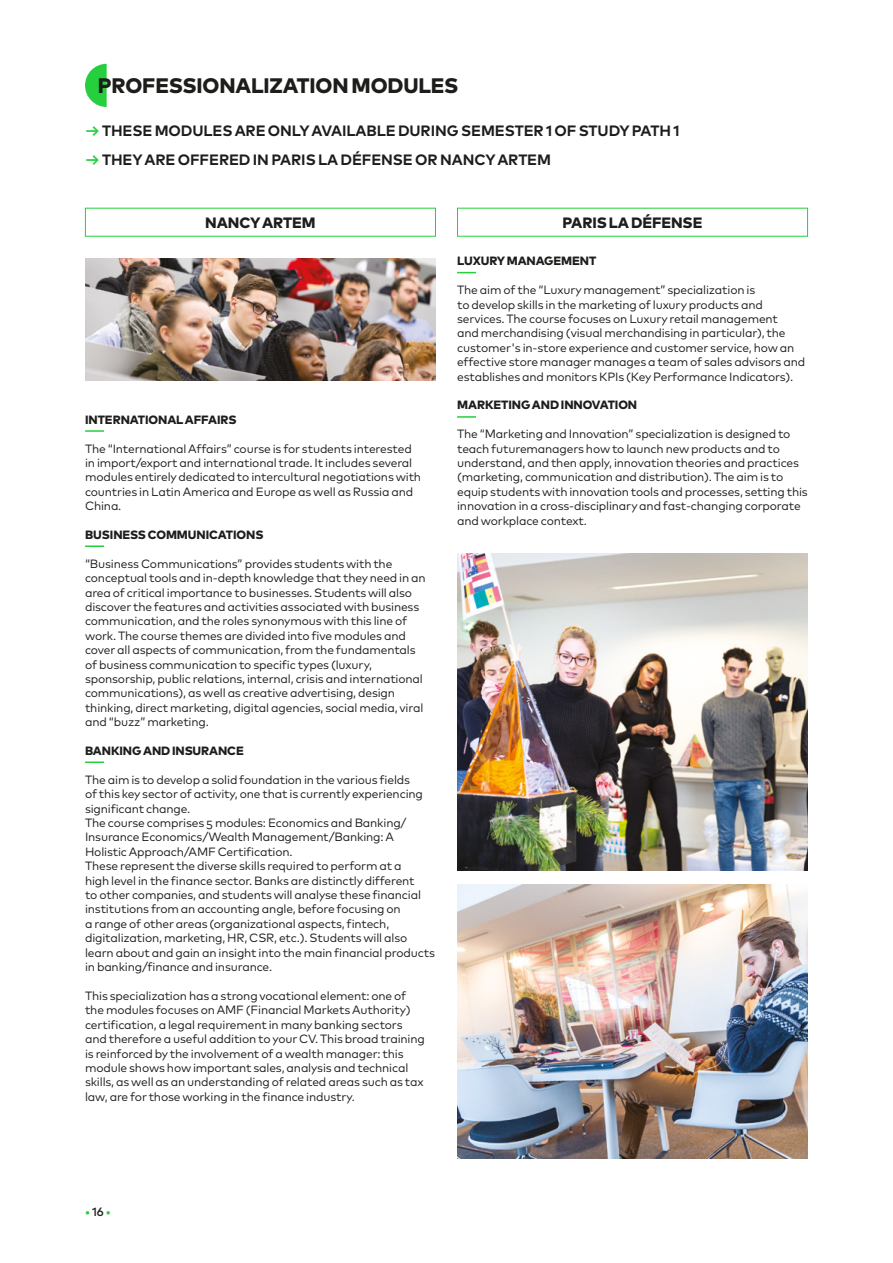
<style>
.page{position:relative;width:893px;height:1263px;background:#fff}
.page>*{position:absolute;margin:0;border:0;box-sizing:border-box;transform-origin:0 0}
.t1{font:800 21px "Mark Pro";letter-spacing:-.005em;color:#1d1d1b}
.t2{font:700 15px "Mark Pro";letter-spacing:-.005em;color:#1d1d1b}
.t3{font:800 15px "Mark Pro";letter-spacing:-.005em;color:#1d1d1b}
.t4{font:12px/14.4px "Mark Pro";letter-spacing:-.015em;color:#1d1d1b}
.t5{font:800 12px "Mark Pro";letter-spacing:-.005em;color:#1d1d1b}
.t6{font:500 12px "Mark Pro";color:#25cf3e}
.s1{color:#25cf3e}
.s2{color:#1d1d1b}
</style>
<div class="page">
<svg style="left:85px;top:64px;width:22px;height:43px"></svg>
<div style="left:457px;top:208px;width:351px;height:29px;border:1px solid #25cf3e"></div>
<div style="left:85px;top:208px;width:351px;height:29px;border:1px solid #25cf3e"></div>
<svg style="left:457px;top:272px;width:19px;height:1px"></svg>
<svg style="left:85px;top:430px;width:19px;height:2px"></svg>
<svg style="left:85px;top:545px;width:19px;height:2px"></svg>
<svg style="left:85px;top:761px;width:19px;height:2px"></svg>
<svg style="left:457px;top:416px;width:19px;height:2px"></svg>
<img style="left:85px;top:258px;width:351px;height:123px">
<img style="left:457px;top:884px;width:351px;height:274px">
<img style="left:457px;top:553px;width:351px;height:317px">
<h1 class="t1" style="left:98px;top:69px;width:362px">PROFESSIONALIZATION MODULES</h1>
<p class="t2" style="left:85px;top:119px;width:596px"><span class="s1">→</span> THESE MODULES ARE ONLY AVAILABLE DURING SEMESTER 1 OF STUDY PATH 1</p>
<p class="t2" style="left:85px;top:148px;width:468px"><span class="s1">→</span> THEY ARE OFFERED IN PARIS LA DÉFENSE OR NANCY ARTEM</p>
<p class="t3" style="left:205px;top:211px;width:112px">NANCY ARTEM</p>
<p class="t3" style="left:563px;top:211px;width:141px">PARIS LA DÉFENSE</p>
<p class="t5" style="left:457px;top:252px;width:141px">LUXURY MANAGEMENT</p>
<p class="t4" style="left:457px;top:282px;width:350px">The aim of the “Luxury management” specialization is<br>to develop skills in the marketing of luxury products and services. The course focuses on Luxury retail management<br>and merchandising (visual merchandising in particular), the customer's in-store experience and customer service, how an effective store manager manages a team of sales advisors and establishes and monitors KPIs (Key Performance Indicators).</p>
<p class="t5" style="left:85px;top:410px;width:153px">INTERNATIONAL AFFAIRS</p>
<p class="t4" style="left:85px;top:440px;width:338px">The “International Affairs” course is for students interested in import/export and international trade. It includes several modules entirely dedicated to intercultural negotiations with countries in Latin America and Europe as well as Russia and China.</p>
<p class="t5" style="left:85px;top:526px;width:180px">BUSINESS COMMUNICATIONS</p>
<p class="t4" style="left:85px;top:555px;width:342px">“Business Communications” provides students with the conceptual tools and in-depth knowledge that they need in an area of critical importance to businesses. Students will also discover the features and activities associated with business communication, and the roles synonymous with this line of work. The course themes are divided into five modules and cover all aspects of communication, from the fundamentals of business communication to specific types (luxury, sponsorship, public relations, internal, crisis and international communications), as well as creative advertising, design thinking, direct marketing, digital agencies, social media, viral and “buzz” marketing.</p>
<p class="t5" style="left:85px;top:742px;width:160px">BANKING AND INSURANCE</p>
<p class="t4" style="left:85px;top:771px;width:351px">The aim is to develop a solid foundation in the various fields<br>of this key sector of activity, one that is currently experiencing significant change.<br>The course comprises 5 modules: Economics and Banking/ Insurance Economics/Wealth Management/Banking: A Holistic Approach/AMF Certification.<br>These represent the diverse skills required to perform at a<br>high level in the finance sector. Banks are distinctly different<br>to other companies, and students will analyse these financial institutions from an accounting angle, before focusing on<br>a range of other areas (organizational aspects, fintech, digitalization, marketing, HR, CSR, etc.). Students will also learn about and gain an insight into the main financial products in banking/finance and insurance.</p>
<p class="t4" style="left:85px;top:987px;width:341px">This specialization has a strong vocational element: one of the modules focuses on AMF (Financial Markets Authority) certification, a legal requirement in many banking sectors and therefore a useful addition to your CV. This broad training is reinforced by the involvement of a wealth manager: this module shows how important sales, analysis and technical skills, as well as an understanding of related areas such as tax law, are for those working in the finance industry.</p>
<p class="t5" style="left:457px;top:396px;width:182px">MARKETING AND INNOVATION</p>
<p class="t4" style="left:457px;top:426px;width:352px">The “Marketing and Innovation” specialization is designed to teach futuremanagers how to launch new products and to understand, and then apply, innovation theories and practices (marketing, communication and distribution). The aim is to equip students with innovation tools and processes, setting this innovation in a cross-disciplinary and fast-changing corporate and workplace context.</p>
<p class="t6" style="left:85px;top:1203px;width:27px">• <span class="s2">16</span> •</p>
</div>
